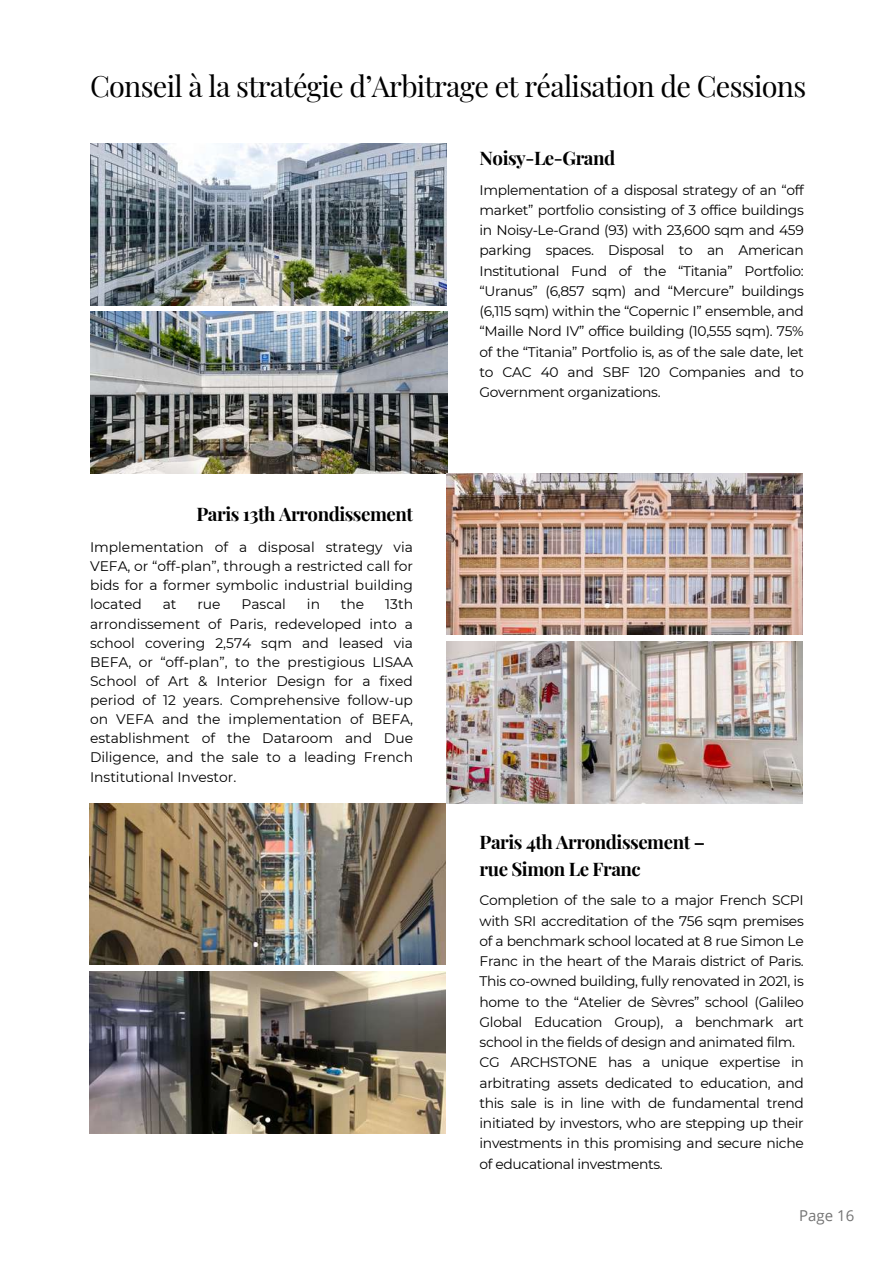
<style>
.page{position:relative;width:893px;height:1264px;background:#fff}
.page>*{position:absolute;margin:0;border:0;box-sizing:border-box;transform-origin:0 0}
.t1{font:28.8px "Playfair Display";letter-spacing:-.025em;color:#000}
.t2{font:700 18.75px/27px "Playfair Display";letter-spacing:-.025em;color:#000}
.t3{font:15px "Open Sans";color:#737373}
.t4{font:13.8px/20.2px "Montserrat";letter-spacing:-.025em;color:#000;text-align:justify}
</style>
<div class="page">
<img style="left:90px;top:143px;width:356px;height:162px">
<img style="left:90px;top:312px;width:357px;height:161px">
<img style="left:446px;top:473px;width:356px;height:162px">
<img style="left:446px;top:641px;width:356px;height:162px">
<img style="left:89px;top:803px;width:357px;height:161px">
<img style="left:89px;top:971px;width:357px;height:162px">
<h1 class="t1" style="left:90px;top:66px;width:717px">Conseil à la stratégie d’Arbitrage et réalisation de Cessions</h1>
<h2 class="t2" style="left:479px;top:144px;width:137px">Noisy-Le-Grand</h2>
<h2 class="t2" style="left:196px;top:499px;width:218px">Paris 13th Arrondissement</h2>
<p class="t4" style="left:90px;top:537px;width:324px;line-height:19px">Implementation of a disposal strategy via VEFA, or “off-plan”, through a restricted call for bids for a former symbolic industrial building located</p>
<p class="t4" style="left:90px;top:595px;width:324px;line-height:19px;text-indent:295px">13th arrondissement of Paris, redeveloped into a school covering 2,574 sqm and leased via BEFA, or “off-plan”, to the prestigious LISAA School of Art &amp; Interior Design for a fixed period of 12 years. Comprehensive follow-up on VEFA and the implementation of BEFA, establishment of the Dataroom and Due Diligence, and the sale to a leading French Institutional Investor.</p>
<p class="t4" style="left:163px;top:594px;width:15px">at</p>
<p class="t4" style="left:197px;top:594px;width:25px">rue</p>
<p class="t4" style="left:241px;top:594px;width:46px">Pascal</p>
<p class="t4" style="left:307px;top:594px;width:15px">in</p>
<p class="t4" style="left:341px;top:594px;width:25px">the</p>
<p class="t4" style="left:479px;top:180px;width:325px">Implementation of a disposal strategy of an “off market” portfolio consisting of 3 office buildings in Noisy-Le-Grand (93) with 23,600 sqm and 459 parking spaces. Disposal to an American Institutional Fund of the “Titania” Portfolio: “Uranus” (6,857 sqm) and “Mercure” buildings (6,115 sqm) within the “Copernic I” ensemble, and “Maille Nord IV” office building (10,555 sqm). 75% of the “Titania” Portfolio is, as of the sale date, let to CAC 40 and SBF 120 Companies and to Government organizations.</p>
<h2 class="t2" style="left:479px;top:827px;width:227px">Paris 4th Arrondissement – rue Simon Le Franc</h2>
<p class="t4" style="left:479px;top:890px;width:325px;text-align:left">Completion of the sale to a major French SCPI with SRI accreditation of the 756 sqm premises of a benchmark school located at 8 rue Simon Le Franc in the heart of the Marais district of Paris.<br>This co-owned building, fully renovated in 2021, is home to the “Atelier de Sèvres” school (Galileo Global Education Group), a benchmark art school in the fields of design and animated film.<br>CG ARCHSTONE has a unique expertise in arbitrating assets dedicated to education, and this sale is in line with de fundamental trend initiated by investors, who are stepping up their investments in this promising and secure niche of educational investments.</p>
<p class="t3" style="left:799px;top:1204px;width:56px">Page 16</p>
</div>
